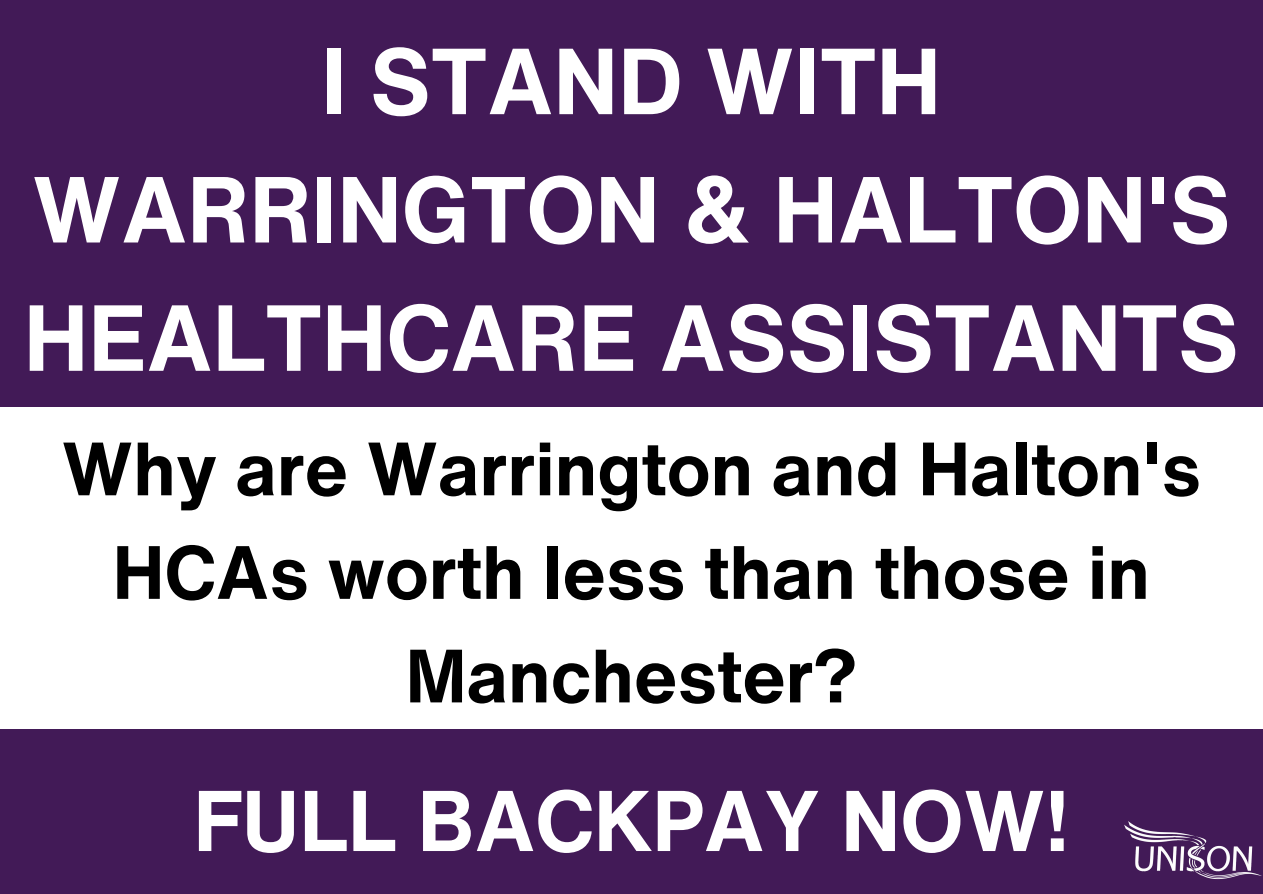
<style>
.page{position:relative;width:1263px;height:894px;background:#fff}
.page>*{position:absolute;margin:0;border:0;box-sizing:border-box;transform-origin:0 0}
.t1{font:700 91.95px/128.2px "Helvetica Now Text";color:#fff;text-align:center}
.t2{font:700 84.45px "Helvetica Now Text";color:#fff}
.t3{font:700 73.95px/103.5px "Helvetica Now Text";color:#000;text-align:center}
</style>
<div class="page">
<div style="left:0;top:0;width:1262px;height:406px;background:#421a57"></div>
<div style="left:0;top:729px;width:1262px;height:164px;background:#421a57"></div>
<img style="left:1124px;top:821px;width:139px;height:58px">
<p class="t1" style="left:24px;top:15px;width:1217px">I STAND WITH<br>WARRINGTON &amp; HALTON'S<br>HEALTHCARE ASSISTANTS</p>
<p class="t3" style="left:61px;top:415px;width:1141px">Why are Warrington and Halton's<br>HCAs worth less than those in<br>Manchester?</p>
<p class="t2" style="left:193px;top:757px;width:877px">FULL BACKPAY NOW!</p>
</div>
